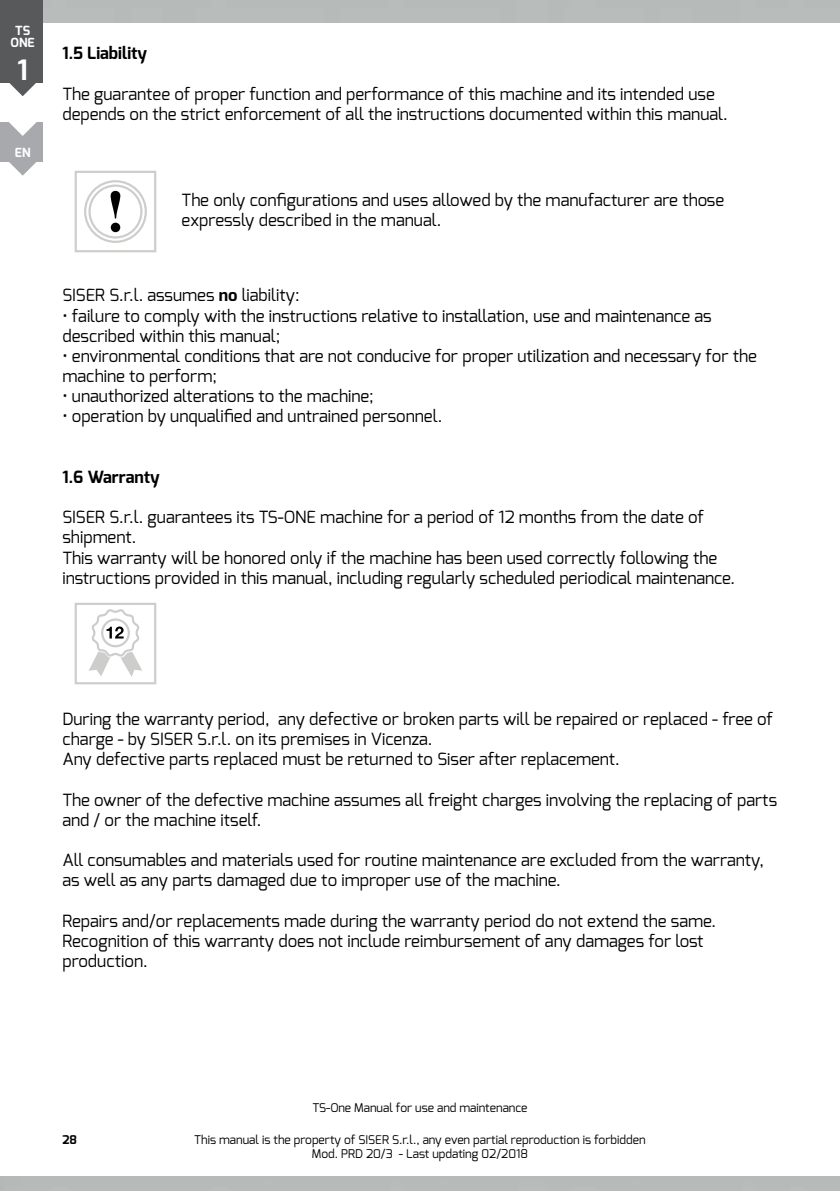
<style>
.page{position:relative;width:840px;height:1191px;background:#fff}
.page>*{position:absolute;margin:0;border:0;box-sizing:border-box;transform-origin:0 0}
.t1{font:700 28px "Exo";color:#fff}
.t2{font:16.8px/20.2px "Exo";color:#000}
.t3{font:700 16.8px "Exo";color:#000}
.t4{font:700 12.6px/11.2px "Exo";color:#fff;text-align:center}
.t5{font:12px/14.4px "Exo";color:#000;text-align:center}
.t6{font:700 12px "Exo";color:#000}
.s1{font-weight:700}
</style>
<div class="page">
<svg style="left:838px;top:0;width:1px;height:23px"></svg>
<svg style="left:9px;top:162px;width:27px;height:14px"></svg>
<div style="left:0;top:122px;width:43px;height:40px;background:#a7a9ac"></div>
<svg style="left:9px;top:122px;width:28px;height:14px"></svg>
<div style="left:75px;top:171px;width:81px;height:81px;border:2px solid #cdcdcc"></div>
<svg style="left:84px;top:180px;width:63px;height:63px"></svg>
<svg style="left:9px;top:82px;width:28px;height:14px"></svg>
<div style="left:0;top:0;width:43px;height:82px;background:#58595b"></div>
<div style="left:75px;top:603px;width:81px;height:81px;border:2px solid #cdcdcc"></div>
<svg style="left:89px;top:609px;width:53px;height:68px"></svg>
<p class="t4" style="left:11px;top:26px;width:26px">TS<br>ONE</p>
<h1 class="t1" style="left:17px;top:54px;width:12px">1</h1>
<p class="t4" style="left:15px;top:147px;width:17px">EN</p>
<p class="t3" style="left:62px;top:44px;width:86px">1.5 Liability</p>
<p class="t2" style="left:62px;top:84px;width:666px">The guarantee of proper function and performance of this machine and its intended use depends on the strict enforcement of all the instructions documented within this manual.</p>
<p class="t2" style="left:181px;top:190px;width:544px">The only configurations and uses allowed by the manufacturer are those expressly described in the manual.</p>
<p class="t2" style="left:62px;top:286px;width:238px">SISER S.r.l. assumes <span class="s1">no</span> liability:</p>
<p class="t2" style="left:62px;top:306px;width:650px">• failure to comply with the instructions relative to installation, use and maintenance as described within this manual;</p>
<p class="t2" style="left:62px;top:346px;width:695px">• environmental conditions that are not conducive for proper utilization and necessary for the machine to perform;</p>
<p class="t2" style="left:62px;top:387px;width:312px">• unauthorized alterations to the machine;</p>
<p class="t2" style="left:62px;top:406px;width:381px">• operation by unqualified and untrained personnel.</p>
<p class="t3" style="left:62px;top:467px;width:99px">1.6 Warranty</p>
<p class="t2" style="left:62px;top:508px;width:674px">SISER S.r.l. guarantees its TS-ONE machine for a period of 12 months from the date of shipment.<br>This warranty will be honored only if the machine has been used correctly following the instructions provided in this manual, including regularly scheduled periodical maintenance.</p>
<p class="t2" style="left:62px;top:709px;width:712px">During the warranty period, any defective or broken parts will be repaired or replaced - free of charge - by SISER S.r.l. on its premises in Vicenza.<br>Any defective parts replaced must be returned to Siser after replacement.</p>
<p class="t2" style="left:62px;top:790px;width:715px">The owner of the defective machine assumes all freight charges involving the replacing of parts and / or the machine itself.</p>
<p class="t2" style="left:62px;top:850px;width:702px">All consumables and materials used for routine maintenance are excluded from the warranty, as well as any parts damaged due to improper use of the machine.</p>
<p class="t2" style="left:62px;top:911px;width:654px">Repairs and/or replacements made during the warranty period do not extend the same.<br>Recognition of this warranty does not include reimbursement of any damages for lost production.</p>
<p class="t6" style="left:62px;top:1133px;width:16px">28</p>
<p class="t5" style="left:312px;top:1102px;width:216px">TS-One Manual for use and maintenance</p>
<p class="t5" style="left:194px;top:1133px;width:452px">This manual is the property of SISER S.r.l., any even partial reproduction is forbidden<br>Mod. PRD 20/3 - Last updating 02/2018</p>
</div>
